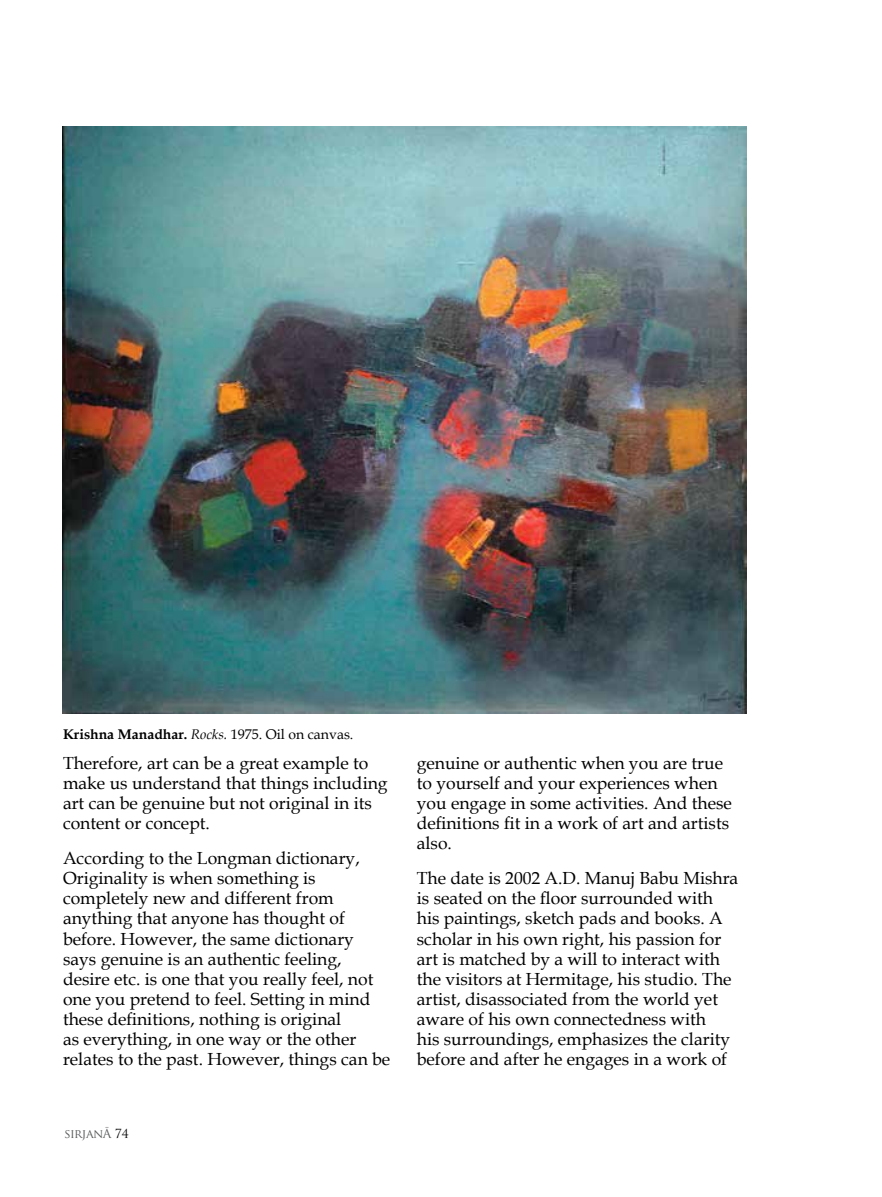
<style>
.page{position:relative;width:882px;height:1197px;background:#fff}
.page>*{position:absolute;margin:0;border:0;box-sizing:border-box;transform-origin:0 0}
.t1{font:17.5px/20.1px "Book Antiqua";color:#000}
.t2{font:14px "Book Antiqua";color:#000}
.t3{font:12.25px "Trajan Pro";letter-spacing:-.04em;color:#58595b}
.s1{font-weight:700}
.s2{font-style:italic}
.s3{color:#000}
</style>
<div class="page">
<img style="left:63px;top:126px;width:683px;height:587px">
<p class="t2" style="left:63px;top:724px;width:292px"><span class="s1">Krishna Manadhar.</span> <span class="s2">Rocks.</span> 1975. Oil on canvas.</p>
<p class="t1" style="left:63px;top:752px;width:326px">Therefore, art can be a great example to make us understand that things including art can be genuine but not original in its content or concept.</p>
<p class="t1" style="left:63px;top:848px;width:329px">According to the Longman dictionary, Originality is when something is completely new and different from anything that anyone has thought of before. However, the same dictionary says genuine is an authentic feeling, desire etc. is one that you really feel, not one you pretend to feel. Setting in mind these definitions, nothing is original<br>as everything, in one way or the other relates to the past. However, things can be</p>
<p class="t3" style="left:65px;top:1126px;width:66px">SIRJANĀ <span class="s3">74</span></p>
<p class="t1" style="left:417px;top:752px;width:317px">genuine or authentic when you are true to yourself and your experiences when you engage in some activities. And these definitions fit in a work of art and artists also.</p>
<p class="t1" style="left:417px;top:868px;width:323px">The date is 2002 A.D. Manuj Babu Mishra is seated on the floor surrounded with his paintings, sketch pads and books. A scholar in his own right, his passion for art is matched by a will to interact with the visitors at Hermitage, his studio. The artist, disassociated from the world yet aware of his own connectedness with<br>his surroundings, emphasizes the clarity before and after he engages in a work of</p>
</div>
